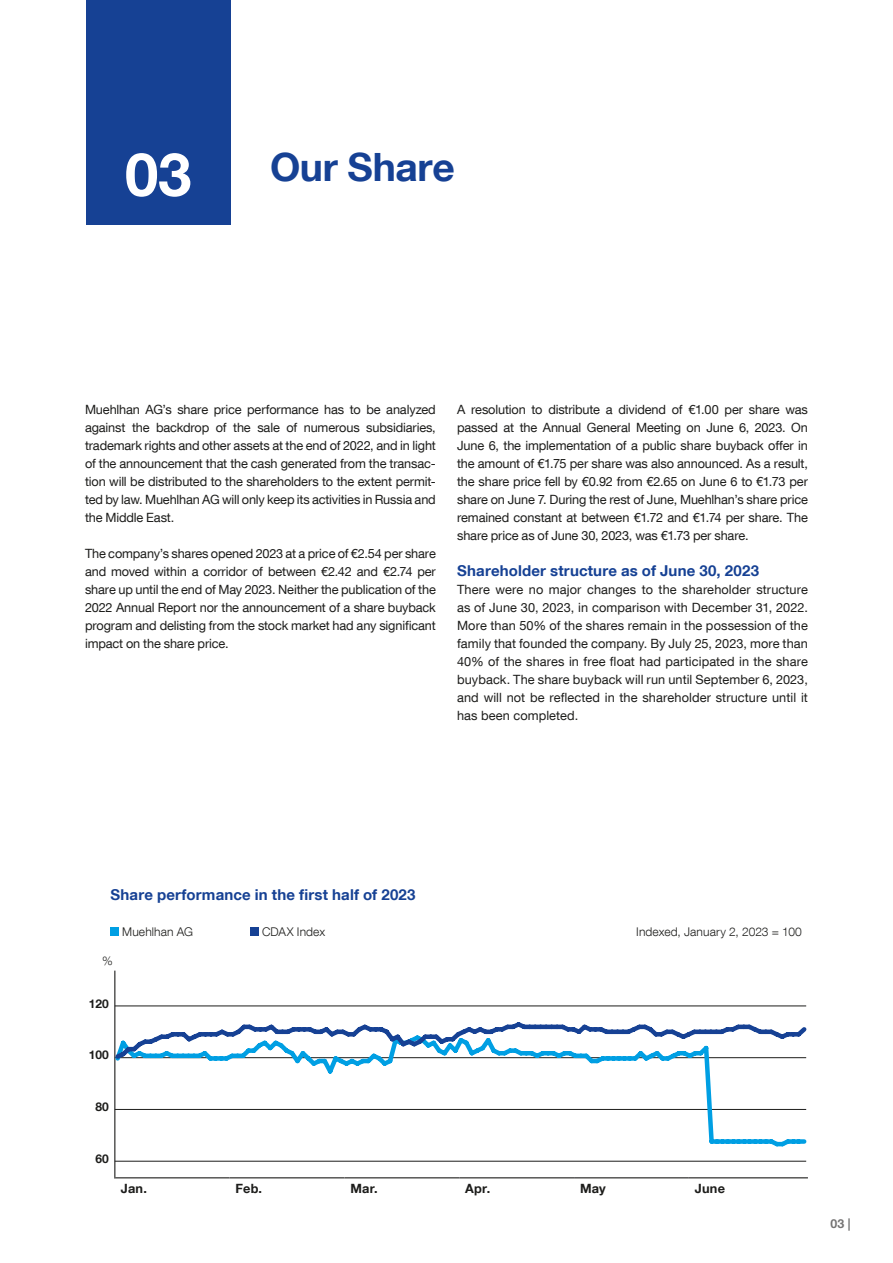
<style>
.page{position:relative;width:893px;height:1263px;background:#fff}
.page>*{position:absolute;margin:0;border:0;box-sizing:border-box;transform-origin:0 0}
.t1{font:700 60px "Helvetica Neue LT Com";color:#fff}
.t2{font:700 39px "Helvetica Neue LT Com";letter-spacing:-.01em;color:#164194}
.t3{font:700 15px "Helvetica Neue LT Com";letter-spacing:.015em;color:#164194}
.t4{font:12.75px/18px "Helvetica Neue LT Com";letter-spacing:-.01em;color:#1d1d1b;text-align:justify}
.t5{font:700 12.75px "Helvetica Neue LT Com";letter-spacing:.015em;color:#1d1d1b}
.t6{font:700 12.3px "Helvetica Neue LT Com";color:#747373}
.t7{font:300 12px "Helvetica Neue LT Com";letter-spacing:.01em;color:#1d1d1b}
.t8{font:700 12px "Helvetica Neue LT Com";color:#1d1d1b}
</style>
<div class="page">
<div style="left:86px;top:0;width:145px;height:224px;background:#164194"></div>
<hr style="left:114px;top:971px;width:2px;height:206px;background:#575756">
<hr style="left:114px;top:1177px;width:116px;height:1px;background:#575756">
<hr style="left:230px;top:1177px;width:114px;height:1px;background:#575756">
<hr style="left:344px;top:1177px;width:115px;height:1px;background:#575756">
<hr style="left:459px;top:1177px;width:115px;height:1px;background:#575756">
<hr style="left:574px;top:1177px;width:115px;height:1px;background:#575756">
<hr style="left:689px;top:1177px;width:119px;height:1px;background:#575756">
<div style="left:111px;top:927px;width:8px;height:9px;background:#009fe3"></div>
<div style="left:250px;top:927px;width:9px;height:9px;background:#164194"></div>
<hr style="left:115px;top:1005px;width:691px;height:1px;background:#1d1d1b">
<hr style="left:115px;top:1161px;width:691px;height:1px;background:#1d1d1b">
<svg style="left:115px;top:1062px;width:692px;height:88px"></svg>
<svg style="left:115px;top:1018px;width:692px;height:44px"></svg>
<h1 class="t1" style="left:125px;top:137px;width:68px">03</h1>
<h2 class="t2" style="left:270px;top:142px;width:186px">Our Share</h2>
<p class="t4" style="left:85px;top:400px;width:352px">Muehlhan AG’s share price performance has to be analyzed against the backdrop of the sale of numerous subsidiaries, trademark rights and other assets at the end of 2022, and in light of the announcement that the cash generated from the transac&shy;tion will be distributed to the shareholders to the extent permit&shy;ted by law. Muehlhan AG will only keep its activities in Russia and the Middle East.</p>
<p class="t4" style="left:85px;top:544px;width:352px">The company’s shares opened 2023 at a price of €2.54 per share and moved within a corridor of between €2.42 and €2.74 per share up until the end of May 2023. Neither the publication of the 2022 Annual Report nor the announcement of a share buyback program and delisting from the stock market had any significant impact on the share price.</p>
<p class="t4" style="left:457px;top:400px;width:352px">A resolution to distribute a dividend of €1.00 per share was passed at the Annual General Meeting on June 6, 2023. On June 6, the implementation of a public share buyback offer in the amount of €1.75 per share was also announced. As a result, the share price fell by €0.92 from €2.65 on June 6 to €1.73 per share on June 7. During the rest of June, Muehlhan’s share price remained constant at between €1.72 and €1.74 per share. The share price as of June 30, 2023, was €1.73 per share.</p>
<p class="t3" style="left:457px;top:561px;width:303px">Shareholder structure as of June 30, 2023</p>
<p class="t4" style="left:457px;top:580px;width:352px">There were no major changes to the shareholder structure as of June 30, 2023, in comparison with December 31, 2022.<br>More than 50% of the shares remain in the possession of the family that founded the company. By July 25, 2023, more than 40% of the shares in free float had participated in the share buyback. The share buyback will run until September 6, 2023, and will not be reflected in the shareholder structure until it has been completed.</p>
<p class="t3" style="left:111px;top:885px;width:306px">Share performance in the first half of 2023</p>
<p class="t7" style="left:122px;top:924px;width:72px">Muehlhan AG</p>
<p class="t7" style="left:262px;top:924px;width:65px">CDAX Index</p>
<p class="t7" style="left:636px;top:924px;width:167px">Indexed, January 2, 2023 = 100</p>
<p class="t7" style="left:102px;top:953px;width:12px">%</p>
<p class="t8" style="left:89px;top:996px;width:22px">120</p>
<p class="t8" style="left:89px;top:1047px;width:22px">100</p>
<p class="t8" style="left:95px;top:1099px;width:15px">80</p>
<p class="t8" style="left:95px;top:1151px;width:15px">60</p>
<p class="t5" style="left:121px;top:1180px;width:28px">Jan.</p>
<p class="t5" style="left:236px;top:1180px;width:28px">Feb.</p>
<p class="t5" style="left:350px;top:1180px;width:29px">Mar.</p>
<p class="t5" style="left:465px;top:1180px;width:26px">Apr.</p>
<p class="t5" style="left:580px;top:1180px;width:27px">May</p>
<p class="t5" style="left:695px;top:1180px;width:32px">June</p>
<p class="t6" style="left:830px;top:1216px;width:22px">03 |</p>
</div>
